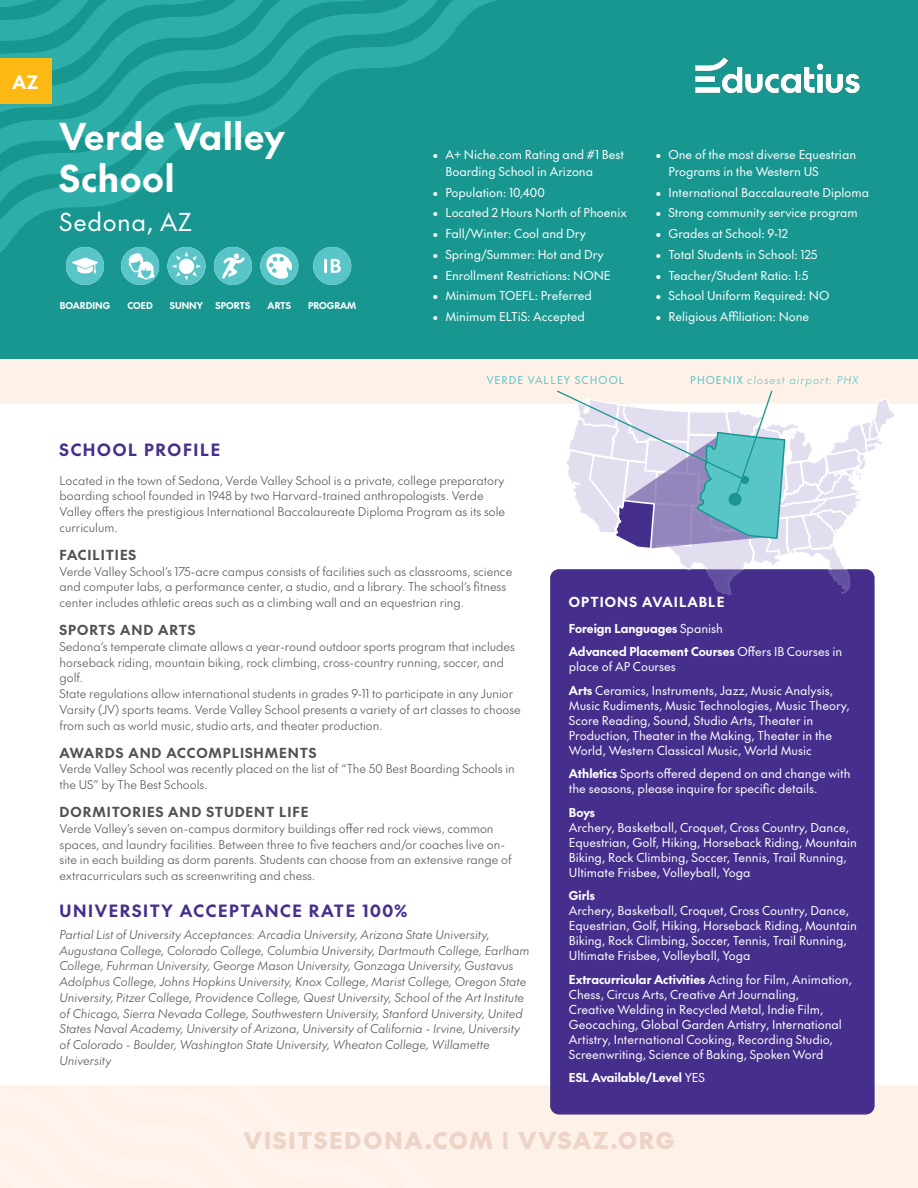
<style>
.page{position:relative;width:918px;height:1188px;background:#fff}
.page>*{position:absolute;margin:0;border:0;box-sizing:border-box;transform-origin:0 0}
.t1{font:700 36px/42px "The Future";letter-spacing:.025em;color:#fff}
.t2{font:24px "The Future";letter-spacing:.025em;color:#fff}
.t3{font:900 22.5px "The Future";letter-spacing:.1em;color:#eed3c7}
.t4{font:700 18px "The Future";color:#fff}
.t5{font:700 16.5px "The Future";letter-spacing:.1em;color:#462e8d}
.t6{font:700 13.5px "The Future";letter-spacing:.07em;color:#515254}
.t7{font:700 13.5px "The Future";letter-spacing:.08em;color:#fff}
.t8{font:12px/15px "The Future";color:#fff}
.t9{font:700 12px/23.5px "The Future";color:#fff}
.t10{font:300 11.7px/15.8px "The Future";color:#515254}
.t11{font:italic 300 11.7px/15.8px "The Future";color:#515254}
.t12{font:italic 300 10.5px "The Future";letter-spacing:.1em;color:#58c5c7}
.t13{font:10.5px "The Future";letter-spacing:.1em;color:#58c5c7}
.t14{font:700 9.15px "The Future";color:#fff}
.s1{font-weight:400;font-style:normal}
.s2{font-weight:400}
.s3{font-weight:700}
</style>
<div class="page">
<div style="left:0;top:273px;width:918px;height:915px;background:#fef1e8"></div>
<div style="left:0;top:404px;width:918px;height:681px;background:#fff"></div>
<div style="left:0;top:0;width:918px;height:359px;background:#189791"></div>
<svg style="left:0;top:0;width:497px;height:259px"></svg>
<div style="left:0;top:59px;width:51px;height:45px;background:#fdb913"></div>
<img style="left:695px;top:57px;width:165px;height:37px">
<div style="left:550px;top:569px;width:324px;height:545px;background:#462e8d;border-radius:9px"></div>
<img style="left:121px;top:247px;width:38px;height:38px;border-radius:19px">
<img style="left:260px;top:247px;width:38px;height:38px;border-radius:19px">
<img style="left:214px;top:247px;width:38px;height:38px;border-radius:19px">
<img style="left:66px;top:247px;width:38px;height:38px;border-radius:19px">
<svg style="left:555px;top:390px;width:339px;height:227px"></svg>
<img style="left:167px;top:247px;width:39px;height:38px;border-radius:19px">
<img style="left:313px;top:247px;width:38px;height:38px;border-radius:19px">
<h3 class="t4" style="left:12px;top:69px;width:28px">AZ</h3>
<h1 class="t1" style="left:60px;top:114px;width:227px">Verde Valley<br>School</h1>
<h2 class="t2" style="left:60px;top:205px;width:134px">Sedona, AZ</h2>
<p class="t14" style="left:60px;top:299px;width:52px">BOARDING</p>
<p class="t14" style="left:127px;top:299px;width:27px">COED</p>
<p class="t14" style="left:170px;top:299px;width:35px">SUNNY</p>
<p class="t14" style="left:216px;top:299px;width:36px">SPORTS</p>
<p class="t14" style="left:268px;top:299px;width:25px">ARTS</p>
<p class="t14" style="left:308px;top:299px;width:50px">PROGRAM</p>
<p class="t8" style="left:445px;top:146px;width:180px;line-height:16.5px;text-indent:-13px">• A+ Niche.com Rating and #1 Best<br>Boarding School in Arizona</p>
<p class="t8" style="left:433px;top:184px;width:114px">• Population: 10,400</p>
<p class="t8" style="left:433px;top:205px;width:196px">• Located 2 Hours North of Phoenix</p>
<p class="t8" style="left:433px;top:226px;width:155px">• Fall/Winter: Cool and Dry</p>
<p class="t8" style="left:433px;top:247px;width:173px">• Spring/Summer: Hot and Dry</p>
<p class="t8" style="left:433px;top:267px;width:179px">• Enrollment Restrictions: NONE</p>
<p class="t8" style="left:433px;top:288px;width:161px">• Minimum TOEFL: Preferred</p>
<p class="t8" style="left:433px;top:309px;width:154px">• Minimum ELTiS: Accepted</p>
<p class="t8" style="left:668px;top:146px;width:189px;line-height:16.5px;text-indent:-13px">• One of the most diverse Equestrian<br>Programs in the Western US</p>
<p class="t8" style="left:656px;top:184px;width:215px">• International Baccalaureate Diploma</p>
<p class="t8" style="left:656px;top:205px;width:204px">• Strong community service program</p>
<p class="t8" style="left:656px;top:226px;width:134px">• Grades at School: 9-12</p>
<p class="t8" style="left:656px;top:247px;width:163px">• Total Students in School: 125</p>
<p class="t8" style="left:656px;top:267px;width:154px">• Teacher/Student Ratio: 1:5</p>
<p class="t8" style="left:656px;top:288px;width:175px">• School Uniform Required: NO</p>
<p class="t8" style="left:656px;top:309px;width:155px">• Religious Affiliation: None</p>
<p class="t13" style="left:487px;top:373px;width:139px">VERDE VALLEY SCHOOL</p>
<p class="t12" style="left:690px;top:373px;width:170px"><span class="s1">PHOENIX</span> closest airport: PHX</p>
<h3 class="t5" style="left:60px;top:438px;width:162px">SCHOOL PROFILE</h3>
<p class="t10" style="left:60px;top:472px;width:447px">Located in the town of Sedona, Verde Valley School is a private, college preparatory boarding school founded in 1948 by two Harvard-trained anthropologists. Verde Valley offers the prestigious International Baccalaureate Diploma Program as its sole curriculum.</p>
<p class="t6" style="left:60px;top:545px;width:78px">FACILITIES</p>
<p class="t10" style="left:60px;top:563px;width:454px">Verde Valley School’s 175-acre campus consists of facilities such as classrooms, science and computer labs, a performance center, a studio, and a library. The school’s fitness center includes athletic areas such as a climbing wall and an equestrian ring.</p>
<p class="t6" style="left:60px;top:620px;width:137px">SPORTS AND ARTS</p>
<p class="t10" style="left:60px;top:638px;width:463px">Sedona’s temperate climate allows a year-round outdoor sports program that includes horseback riding, mountain biking, rock climbing, cross-country running, soccer, and golf.<br>State regulations allow international students in grades 9-11 to participate in any Junior Varsity (JV) sports teams. Verde Valley School presents a variety of art classes to choose from such as world music, studio arts, and theater production.</p>
<p class="t6" style="left:60px;top:743px;width:258px">AWARDS AND ACCOMPLISHMENTS</p>
<p class="t10" style="left:60px;top:761px;width:457px">Verde Valley School was recently placed on the list of “The 50 Best Boarding Schools in the US” by The Best Schools.</p>
<p class="t6" style="left:60px;top:802px;width:250px">DORMITORIES AND STUDENT LIFE</p>
<p class="t10" style="left:60px;top:820px;width:454px">Verde Valley’s seven on-campus dormitory buildings offer red rock views, common spaces, and laundry facilities. Between three to five teachers and/or coaches live on&shy;site in each building as dorm parents. Students can choose from an extensive range of extracurriculars such as screenwriting and chess.</p>
<h3 class="t5" style="left:60px;top:899px;width:349px">UNIVERSITY ACCEPTANCE RATE 100%</h3>
<p class="t11" style="left:60px;top:927px;width:471px">Partial List of University Acceptances: Arcadia University, Arizona State University, Augustana College, Colorado College, Columbia University, Dartmouth College, Earlham College, Fuhrman University, George Mason University, Gonzaga University, Gustavus Adolphus College, Johns Hopkins University, Knox College, Marist College, Oregon State University, Pitzer College, Providence College, Quest University, School of the Art Institute of Chicago, Sierra Nevada College, Southwestern University, Stanford University, United States Naval Academy, University of Arizona, University of California - Irvine, University of Colorado - Boulder, Washington State University, Wheaton College, Willamette University</p>
<p class="t7" style="left:569px;top:592px;width:157px">OPTIONS AVAILABLE</p>
<p class="t9" style="left:569px;top:616px;width:275px">Foreign Languages <span class="s2">Spanish<br></span>Advanced Placement Courses <span class="s2">Offers IB Courses in</span></p>
<p class="t8" style="left:569px;top:655px;width:266px;line-height:23.5px">place of AP Courses<br><span class="s3">Arts</span> Ceramics, Instruments, Jazz, Music Analysis,</p>
<p class="t8" style="left:569px;top:697px;width:283px">Music Rudiments, Music Technologies, Music Theory, Score Reading, Sound, Studio Arts, Theater in Production, Theater in the Making, Theater in the World, Western Classical Music, World Music</p>
<p class="t8" style="left:569px;top:766px;width:283px"><span class="s3">Athletics</span> Sports offered depend on and change with the seasons, please inquire for specific details.</p>
<p class="t9" style="left:569px;top:800px;width:28px">Boys</p>
<p class="t8" style="left:569px;top:819px;width:290px">Archery, Basketball, Croquet, Cross Country, Dance, Equestrian, Golf, Hiking, Horseback Riding, Mountain Biking, Rock Climbing, Soccer, Tennis, Trail Running, Ultimate Frisbee, Volleyball, Yoga</p>
<p class="t9" style="left:569px;top:883px;width:28px">Girls</p>
<p class="t8" style="left:569px;top:903px;width:290px">Archery, Basketball, Croquet, Cross Country, Dance, Equestrian, Golf, Hiking, Horseback Riding, Mountain Biking, Rock Climbing, Soccer, Tennis, Trail Running, Ultimate Frisbee, Volleyball, Yoga</p>
<p class="t8" style="left:569px;top:971px;width:285px"><span class="s3">Extracurricular Activities</span> Acting for Film, Animation, Chess, Circus Arts, Creative Art Journaling,<br>Creative Welding in Recycled Metal, Indie Film, Geocaching, Global Garden Artistry, International Artistry, International Cooking, Recording Studio, Screenwriting, Science of Baking, Spoken Word</p>
<p class="t9" style="left:569px;top:1065px;width:138px">ESL Available/Level <span class="s2">YES</span></p>
<h3 class="t3" style="left:244px;top:1124px;width:432px">VISITSEDONA.COM | VVSAZ.ORG</h3>
</div>
